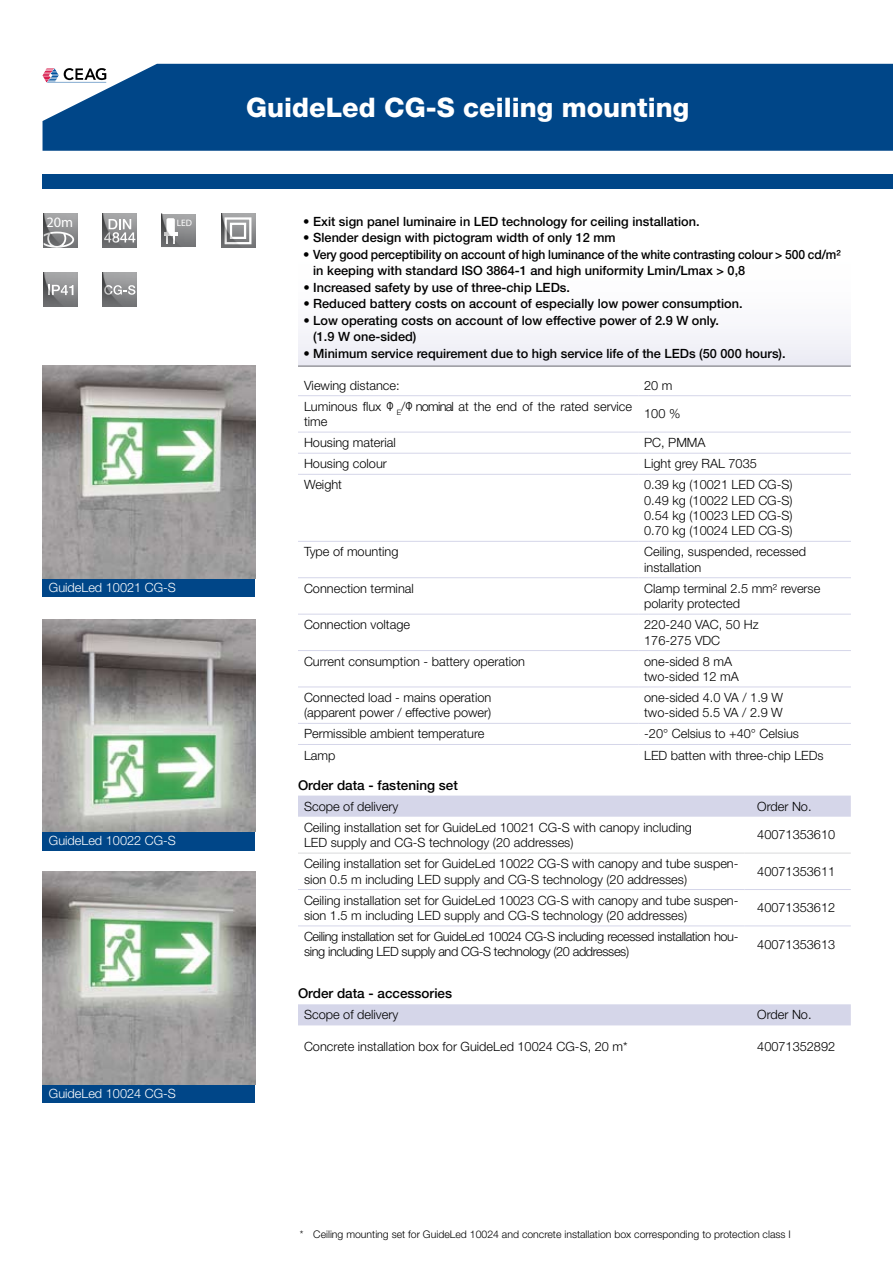
<style>
.page{position:relative;width:893px;height:1263px;background:#fff}
.page>*{position:absolute;margin:0;border:0;box-sizing:border-box;transform-origin:0 0}
.t1{font:800 27px "Helvetica Neue LT Pro";color:#fff}
.t2{font:14.4px "Myriad Pro";color:#fff}
.t3{font:500 13.5px "Helvetica Neue LT Pro";color:#000}
.t4{font:300 12.75px/15.3px "Helvetica Neue LT Pro";color:#000}
.t5{font:500 12.75px/16.5px "Helvetica Neue LT Pro";color:#000}
.t6{font:300 12.75px/15.3px "Helvetica Neue LT Pro";letter-spacing:-.03em;color:#000}
.t7{font:300 12.75px "Helvetica Neue LT Pro";color:#fff}
.t8{font:300 10.5px "Helvetica Neue LT Pro";color:#000}
.t9{font:9.3px "Myriad Pro";color:#fff}
</style>
<div class="page">
<div style="left:43px;top:175px;width:850px;height:14px;background:#004688"></div>
<div style="left:43px;top:64px;width:850px;height:87px;background:#004688"></div>
<svg style="left:43px;top:68px;width:63px;height:15px"></svg>
<div style="left:298px;top:229px;width:553px;height:137px;background:linear-gradient(to right,#f9f9fc,#f9f9fc)"></div>
<hr style="left:298px;top:395px;width:340px;height:1px;background:#d5d6e9">
<hr style="left:638px;top:395px;width:213px;height:1px;background:#d5d6e9">
<hr style="left:298px;top:432px;width:340px;height:1px;background:#d5d6e9">
<hr style="left:638px;top:432px;width:213px;height:1px;background:#d5d6e9">
<hr style="left:298px;top:453px;width:340px;height:1px;background:#d5d6e9">
<hr style="left:638px;top:453px;width:213px;height:1px;background:#d5d6e9">
<hr style="left:298px;top:474px;width:340px;height:1px;background:#d5d6e9">
<hr style="left:638px;top:474px;width:213px;height:1px;background:#d5d6e9">
<hr style="left:298px;top:541px;width:340px;height:1px;background:#d5d6e9">
<hr style="left:638px;top:541px;width:213px;height:1px;background:#d5d6e9">
<hr style="left:298px;top:577px;width:340px;height:1px;background:#d5d6e9">
<hr style="left:638px;top:577px;width:213px;height:1px;background:#d5d6e9">
<hr style="left:298px;top:614px;width:340px;height:1px;background:#d5d6e9">
<hr style="left:638px;top:614px;width:213px;height:1px;background:#d5d6e9">
<hr style="left:298px;top:650px;width:340px;height:1px;background:#d5d6e9">
<hr style="left:638px;top:650px;width:213px;height:1px;background:#d5d6e9">
<hr style="left:298px;top:687px;width:340px;height:1px;background:#d5d6e9">
<hr style="left:638px;top:687px;width:213px;height:1px;background:#d5d6e9">
<hr style="left:298px;top:723px;width:340px;height:1px;background:#d5d6e9">
<hr style="left:638px;top:723px;width:213px;height:1px;background:#d5d6e9">
<hr style="left:298px;top:744px;width:340px;height:1px;background:#d5d6e9">
<hr style="left:638px;top:744px;width:213px;height:1px;background:#d5d6e9">
<svg style="left:298px;top:795px;width:553px;height:22px;background:#d6d7e9"></svg>
<hr style="left:298px;top:925px;width:446px;height:1px;background:#d5d6e9">
<hr style="left:744px;top:925px;width:107px;height:1px;background:#d5d6e9">
<hr style="left:298px;top:853px;width:446px;height:1px;background:#d9dadb">
<hr style="left:744px;top:853px;width:107px;height:1px;background:#d9dadb">
<hr style="left:298px;top:889px;width:446px;height:1px;background:#d5d6e9">
<hr style="left:744px;top:889px;width:107px;height:1px;background:#d5d6e9">
<div style="left:298px;top:1004px;width:553px;height:21px;background:#d5d6e9"></div>
<hr style="left:298px;top:366px;width:553px;height:1px;background:#707173">
<img style="left:44px;top:214px;width:34px;height:34px">
<img style="left:103px;top:214px;width:34px;height:34px">
<img style="left:162px;top:214px;width:34px;height:33px">
<img style="left:221px;top:214px;width:34px;height:34px">
<img style="left:44px;top:273px;width:34px;height:34px">
<img style="left:103px;top:273px;width:34px;height:34px">
<div style="left:43px;top:578px;width:212px;height:19px;background:#004688"></div>
<div style="left:43px;top:831px;width:212px;height:19px;background:#004688"></div>
<img style="left:43px;top:366px;width:212px;height:212px">
<div style="left:43px;top:1084px;width:212px;height:19px;background:#004688"></div>
<img style="left:43px;top:872px;width:212px;height:212px">
<img style="left:43px;top:619px;width:212px;height:213px">
<p class="t2" style="left:46px;top:213px;width:28px">20m</p>
<p class="t9" style="left:177px;top:217px;width:17px">LED</p>
<p class="t7" style="left:49px;top:579px;width:129px">GuideLed 10021 CG-S</p>
<p class="t7" style="left:49px;top:833px;width:129px">GuideLed 10022 CG-S</p>
<p class="t7" style="left:49px;top:1085px;width:129px">GuideLed 10024 CG-S</p>
<h1 class="t1" style="left:246px;top:91px;width:445px">GuideLed CG-S ceiling mounting</h1>
<p class="t5" style="left:303px;top:213px;width:398px">• Exit sign panel luminaire in LED technology for ceiling installation.</p>
<p class="t5" style="left:303px;top:229px;width:314px">• Slender design with pictogram width of only 12 mm</p>
<p class="t5" style="left:313px;top:246px;width:529px;text-indent:-10px">• Very good perceptibility on account of high luminance of the white contrasting colour &gt; 500 cd/m² in keeping with standard ISO 3864-1 and high uniformity Lmin/Lmax &gt; 0,8</p>
<p class="t5" style="left:303px;top:279px;width:268px">• Increased safety by use of three-chip LEDs.</p>
<p class="t5" style="left:303px;top:295px;width:441px">• Reduced battery costs on account of especially low power consumption.</p>
<p class="t5" style="left:313px;top:312px;width:407px;text-indent:-10px">• Low operating costs on account of low effective power of 2.9 W only. (1.9 W one-sided)</p>
<p class="t5" style="left:303px;top:345px;width:484px">• Minimum service requirement due to high service life of the LEDs (50 000 hours).</p>
<p class="t4" style="left:304px;top:377px;width:97px">Viewing distance:</p>
<p class="t4" style="left:644px;top:377px;width:30px">20 m</p>
<p class="t4" style="left:304px;top:398px;width:330px">Luminous flux oI <sub>E</sub>/oI nominal at the end of the rated service time</p>
<p class="t4" style="left:644px;top:406px;width:38px">100 %</p>
<p class="t4" style="left:304px;top:435px;width:93px">Housing material</p>
<p class="t4" style="left:644px;top:435px;width:63px">PC, PMMA</p>
<p class="t4" style="left:304px;top:456px;width:84px">Housing colour</p>
<p class="t4" style="left:644px;top:456px;width:114px">Light grey RAL 7035</p>
<p class="t4" style="left:304px;top:477px;width:40px">Weight</p>
<p class="t4" style="left:644px;top:477px;width:150px;text-align:justify">0.39 kg (10021 LED CG-S)<br>0.49 kg (10022 LED CG-S)<br>0.54 kg (10023 LED CG-S)<br>0.70 kg (10024 LED CG-S)</p>
<p class="t4" style="left:304px;top:544px;width:96px">Type of mounting</p>
<p class="t4" style="left:644px;top:544px;width:163px">Ceiling, suspended, recessed installation</p>
<p class="t4" style="left:304px;top:580px;width:111px">Connection terminal</p>
<p class="t4" style="left:644px;top:580px;width:178px">Clamp terminal 2.5 mm² reverse polarity protected</p>
<p class="t4" style="left:304px;top:617px;width:108px">Connection voltage</p>
<p class="t4" style="left:644px;top:617px;width:116px">220-240 VAC, 50 Hz<br>176-275 VDC</p>
<p class="t4" style="left:304px;top:653px;width:223px">Current consumption - battery operation</p>
<p class="t4" style="left:644px;top:653px;width:96px">one-sided 8 mA two-sided 12 mA</p>
<p class="t4" style="left:304px;top:690px;width:189px">Connected load - mains operation (apparent power / effective power)</p>
<p class="t4" style="left:644px;top:690px;width:140px">one-sided 4.0 VA / 1.9 W two-sided 5.5 VA / 2.9 W</p>
<p class="t4" style="left:304px;top:726px;width:182px">Permissible ambient temperature</p>
<p class="t4" style="left:644px;top:726px;width:156px">-20° Celsius to +40° Celsius</p>
<p class="t4" style="left:304px;top:747px;width:33px">Lamp</p>
<p class="t4" style="left:644px;top:747px;width:181px">LED batten with three-chip LEDs</p>
<p class="t3" style="left:298px;top:777px;width:161px">Order data - fastening set</p>
<p class="t4" style="left:304px;top:798px;width:96px">Scope of delivery</p>
<p class="t4" style="left:757px;top:798px;width:56px">Order No.</p>
<p class="t4" style="left:304px;top:819px;width:390px">Ceiling installation set for GuideLed 10021 CG-S with canopy including<br>LED supply and CG-S technology (20 addresses)</p>
<p class="t4" style="left:757px;top:827px;width:79px">40071353610</p>
<p class="t4" style="left:304px;top:856px;width:436px">Ceiling installation set for GuideLed 10022 CG-S with canopy and tube suspen&shy;sion 0.5 m including LED supply and CG-S technology (20 addresses)</p>
<p class="t4" style="left:757px;top:863px;width:79px">40071353611</p>
<p class="t4" style="left:304px;top:892px;width:436px">Ceiling installation set for GuideLed 10023 CG-S with canopy and tube suspen&shy;sion 1.5 m including LED supply and CG-S technology (20 addresses)</p>
<p class="t4" style="left:757px;top:900px;width:79px">40071353612</p>
<p class="t6" style="left:304px;top:928px;width:436px">Ceiling installation set for GuideLed 10024 CG-S including recessed installation hou&shy;sing including LED supply and CG-S technology (20 addresses)</p>
<p class="t4" style="left:757px;top:936px;width:79px">40071353613</p>
<p class="t3" style="left:298px;top:985px;width:156px">Order data - accessories</p>
<p class="t4" style="left:304px;top:1007px;width:96px">Scope of delivery</p>
<p class="t4" style="left:757px;top:1007px;width:56px">Order No.</p>
<p class="t4" style="left:304px;top:1039px;width:325px">Concrete installation box for GuideLed 10024 CG-S, 20 m*</p>
<p class="t4" style="left:757px;top:1039px;width:79px">40071352892</p>
<p class="t8" style="left:300px;top:1228px;width:493px">* Ceiling mounting set for GuideLed 10024 and concrete installation box corresponding to protection class I</p>
</div>
